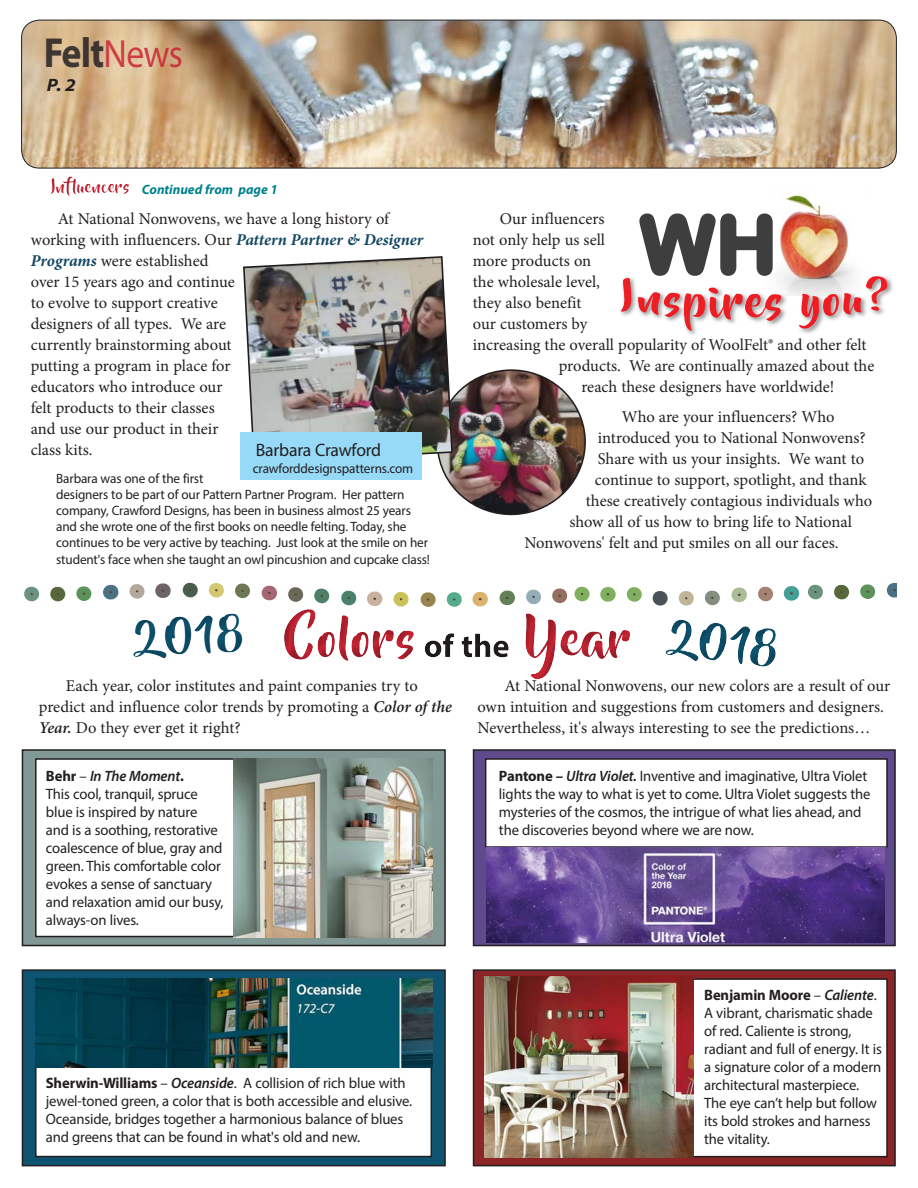
<style>
.page{position:relative;width:918px;height:1188px;background:#fff}
.page>*{position:absolute;margin:0;border:0;box-sizing:border-box;transform-origin:0 0}
.t1{font:66.9px "Arial Rounded MT Bold";color:#3e3e3f}
.t2{font:47.25px "Beyond The Mountains";letter-spacing:.02em;color:#c82433;scale:1.11 1}
.t3{font:42.45px "Beyond The Mountains";color:#0e5370;scale:1.11 1}
.t4{font:700 42.15px "Myriad Pro";color:#231f20;scale:.9 1}
.Sidebar_head{font:18px "Myriad Pro";letter-spacing:-.01em;color:#231f20}
.t5{font:italic 700 18px "Myriad Pro";color:#231f20;scale:1.1 1}
.Body{font:16.5px/21px "Minion Pro";letter-spacing:-.005em;color:#231f20}
.t6{font:16.2px "Beyond The Mountains";letter-spacing:.02em;color:#c82433;scale:1.11 1}
.Sidebar_head-2{font:15px/18px "Myriad Pro";letter-spacing:-.01em;color:#231f20}
.Sidebar_head-3{font:italic 600 15px "Myriad Pro";letter-spacing:-.01em;color:#231f20}
.Sidebar_head-4{font:13.5px/16.2px "Myriad Pro";letter-spacing:-.01em;color:#231f20}
.Body-2{font:italic 700 13.5px "Myriad Pro";color:#00818b}
.s1{font-weight:400;font-size:39.6px;color:#c82433}
.s2{font-weight:700;font-style:italic;color:#114662}
.s3{font-weight:600;font-style:italic}
.s4{font-weight:700;font-style:normal}
.s5{font-weight:400;font-style:normal}
.s6{font-weight:700}
</style>
<div class="page">
<div style="left:474px;top:750px;width:421px;height:196px;background:#5f4b8c"></div>
<div style="left:473px;top:749px;width:423px;height:197px;border:2px solid #231f20"></div>
<div style="left:22px;top:970px;width:423px;height:196px;background:#0e5370"></div>
<div style="left:22px;top:969px;width:424px;height:197px;border:2px solid #231f20"></div>
<div style="left:474px;top:970px;width:421px;height:196px;background:#8b2528"></div>
<div style="left:473px;top:969px;width:423px;height:197px;border:2px solid #231f20"></div>
<div style="left:22px;top:750px;width:423px;height:196px;background:#829894"></div>
<div style="left:22px;top:749px;width:424px;height:197px;border:2px solid #231f20"></div>
<img style="left:22px;top:20px;width:874px;height:148px">
<div style="left:21px;top:20px;width:876px;height:148px;border:1px solid #231f20;border-radius:18px"></div>
<div style="left:486px;top:759px;width:401px;height:88px;background:#fff"></div>
<div style="left:485px;top:758px;width:403px;height:90px;border:2px solid #231f20"></div>
<div style="left:633px;top:979px;width:254px;height:178px;background:#fff"></div>
<div style="left:633px;top:978px;width:255px;height:179px;border:2px solid #231f20"></div>
<div style="left:36px;top:759px;width:226px;height:178px;background:#fff"></div>
<div style="left:35px;top:758px;width:228px;height:179px;border:2px solid #231f20"></div>
<div style="left:36px;top:1062px;width:395px;height:95px;background:#fff"></div>
<div style="left:35px;top:1061px;width:397px;height:96px;border:2px solid #231f20"></div>
<img style="left:244px;top:369px;width:342px;height:147px">
<img style="left:243px;top:256px;width:211px;height:208px">
<img style="left:781px;top:190px;width:73px;height:83px">
<img style="left:687px;top:273px;width:206px;height:62px">
<svg style="left:799px;top:276px;width:89px;height:53px"></svg>
<svg style="left:620px;top:213px;width:161px;height:118px"></svg>
<div style="left:268px;top:596px;width:377px;height:95px;background:#231f20;opacity:.5"></div>
<img style="left:234px;top:758px;width:198px;height:179px">
<img style="left:486px;top:848px;width:398px;height:95px">
<img style="left:35px;top:978px;width:397px;height:90px">
<img style="left:485px;top:976px;width:208px;height:181px">
<div style="left:240px;top:432px;width:182px;height:47px;background:#97daf8"></div>
<div style="left:24px;top:587px;width:15px;height:14px;border:6px solid #6b937f;border-radius:4px"></div>
<svg style="left:50px;top:586px;width:42px;height:16px"></svg>
<svg style="left:287px;top:587px;width:17px;height:18px"></svg>
<svg style="left:103px;top:582px;width:177px;height:97px"></svg>
<svg style="left:444px;top:591px;width:47px;height:18px"></svg>
<svg style="left:311px;top:588px;width:19px;height:18px"></svg>
<svg style="left:497px;top:589px;width:47px;height:19px"></svg>
<div style="left:555px;top:591px;width:9px;height:9px;background:#594939;border-radius:4px"></div>
<div style="left:552px;top:588px;width:15px;height:15px;border:6px solid #93705f;border-radius:4px"></div>
<svg style="left:338px;top:590px;width:47px;height:19px"></svg>
<div style="left:397px;top:595px;width:9px;height:9px;background:#594939;border-radius:4px"></div>
<div style="left:394px;top:592px;width:15px;height:15px;border:6px solid #c9c15a;border-radius:4px"></div>
<div style="left:424px;top:595px;width:9px;height:9px;background:#594939;border-radius:4px"></div>
<div style="left:421px;top:592px;width:15px;height:15px;border:6px solid #99844f;border-radius:4px"></div>
<div style="left:808px;top:585px;width:15px;height:14px;border:6px solid #6b937f;border-radius:4px"></div>
<svg style="left:834px;top:584px;width:42px;height:16px"></svg>
<svg style="left:886px;top:582px;width:11px;height:16px"></svg>
<svg style="left:572px;top:586px;width:228px;height:105px"></svg>
<h3 class="t4" style="left:43px;top:26px;width:157px">Felt<span class="s1">News</span></h3>
<p class="t5" style="left:47px;top:73px;width:28px">P. 2</p>
<p class="t6" style="left:51px;top:178px;width:73px">Influencers</p>
<p class="Body" style="left:31px;top:208px;width:394px;text-indent:27px">At National Nonwovens, we have a long history of working with influencers. Our <span class="s2">Pattern Partner &amp; Designer<br>Programs</span> were established<br>over 15 years ago and continue<br>to evolve to support creative<br>designers of all types. We are<br>currently brainstorming about<br>putting a program in place for<br>educators who introduce our<br>felt products to their classes<br>and use our product in their<br>class kits.</p>
<p class="Body" style="left:500px;top:208px;width:106px">Our influencers</p>
<p class="Body-2" style="left:142px;top:181px;width:138px">Continued from page 1</p>
<p class="Body" style="left:473px;top:229px;width:134px">not only help us sell</p>
<p class="Body" style="left:473px;top:250px;width:120px">more products on</p>
<p class="Body" style="left:473px;top:271px;width:129px">the wholesale level,</p>
<p class="Body" style="left:473px;top:292px;width:110px">they also benefit</p>
<p class="Body" style="left:473px;top:313px;width:116px">our customers by</p>
<p class="Body" style="left:473px;top:334px;width:395px">increasing the overall popularity of WoolFelt® and other felt</p>
<p class="Body" style="left:559px;top:355px;width:317px">products. We are continually amazed about the</p>
<p class="Body" style="left:581px;top:376px;width:255px">reach these designers have worldwide!</p>
<p class="Body" style="left:622px;top:406px;width:214px">Who are your influencers? Who</p>
<p class="Body" style="left:598px;top:427px;width:269px">introduced you to National Nonwovens?</p>
<p class="Body" style="left:598px;top:448px;width:268px">Share with us your insights. We want to</p>
<p class="Body" style="left:595px;top:469px;width:273px">continue to support, spotlight, and thank</p>
<p class="Body" style="left:586px;top:490px;width:288px">these creatively contagious individuals who</p>
<p class="Body" style="left:569px;top:511px;width:284px">show all of us how to bring life to National</p>
<p class="Body" style="left:524px;top:532px;width:316px">Nonwovens' felt and put smiles on all our faces.</p>
<p class="t1" style="left:733px;top:368px;width:116px">WH</p>
<p class="Sidebar_head" style="left:256px;top:439px;width:127px">Barbara Crawford</p>
<p class="Sidebar_head-4" style="left:253px;top:460px;width:162px">crawforddesignspatterns.com</p>
<p class="Sidebar_head-4" style="left:56px;top:470px;width:375px">Barbara was one of the first<br>designers to be part of our Pattern Partner Program. Her pattern company, Crawford Designs, has been in business almost 25 years and she wrote one of the first books on needle felting. Today, she continues to be very active by teaching. Just look at the smile on her student's face when she taught an owl pincushion and cupcake class!</p>
<h3 class="t3" style="left:132px;top:618px;width:103px;rotate:-3deg">2018</h3>
<h2 class="t2" style="left:284px;top:613px;width:120px">Colors</h2>
<h2 class="t2" style="left:526px;top:613px;width:95px">Year</h2>
<h3 class="t3" style="left:670px;top:615px;width:103px;rotate:7deg">2018</h3>
<p class="Body" style="left:39px;top:676px;width:414px;text-indent:27px">Each year, color institutes and paint companies try to predict and influence color trends by promoting a <span class="s3">Color of the<br>Year.</span> Do they ever get it right?</p>
<p class="Body" style="left:478px;top:676px;width:414px;text-indent:27px">At National Nonwovens, our new colors are a result of our own intuition and suggestions from customers and designers.<br>Nevertheless, it's always interesting to see the predictions…</p>
<p class="Sidebar_head-3" style="left:46px;top:767px;width:140px"><span class="s4">Behr</span> <span class="s5">–</span> In The Moment<span class="s4">.</span></p>
<p class="Sidebar_head-2" style="left:46px;top:785px;width:179px">This cool, tranquil, spruce blue is inspired by nature and is a soothing, restorative coalescence of blue, gray and green. This comfortable color evokes a sense of sanctuary and relaxation amid our busy, always-on lives.</p>
<p class="Sidebar_head-2" style="left:499px;top:767px;width:373px"><span class="s6">Pantone –</span> <span class="s3">Ultra Violet.</span> Inventive and imaginative, Ultra Violet lights the way to what is yet to come. Ultra Violet suggests the mysteries of the cosmos, the intrigue of what lies ahead, and the discoveries beyond where we are now.</p>
<p class="Sidebar_head-2" style="left:46px;top:1074px;width:368px"><span class="s6">Sherwin-Williams</span> – <span class="s3">Oceanside</span>. A collision of rich blue with jewel-toned green, a color that is both accessible and elusive.<br>Oceanside, bridges together a harmonious balance of blues and greens that can be found in what's old and new.</p>
<p class="Sidebar_head-2" style="left:704px;top:986px;width:179px"><span class="s6">Benjamin Moore</span> – <span class="s3">Caliente</span>.<br>A vibrant, charismatic shade of red. Caliente is strong, radiant and full of energy. It is a signature color of a modern architectural masterpiece.<br>The eye can’t help but follow its bold strokes and harness the vitality.</p>
</div>
